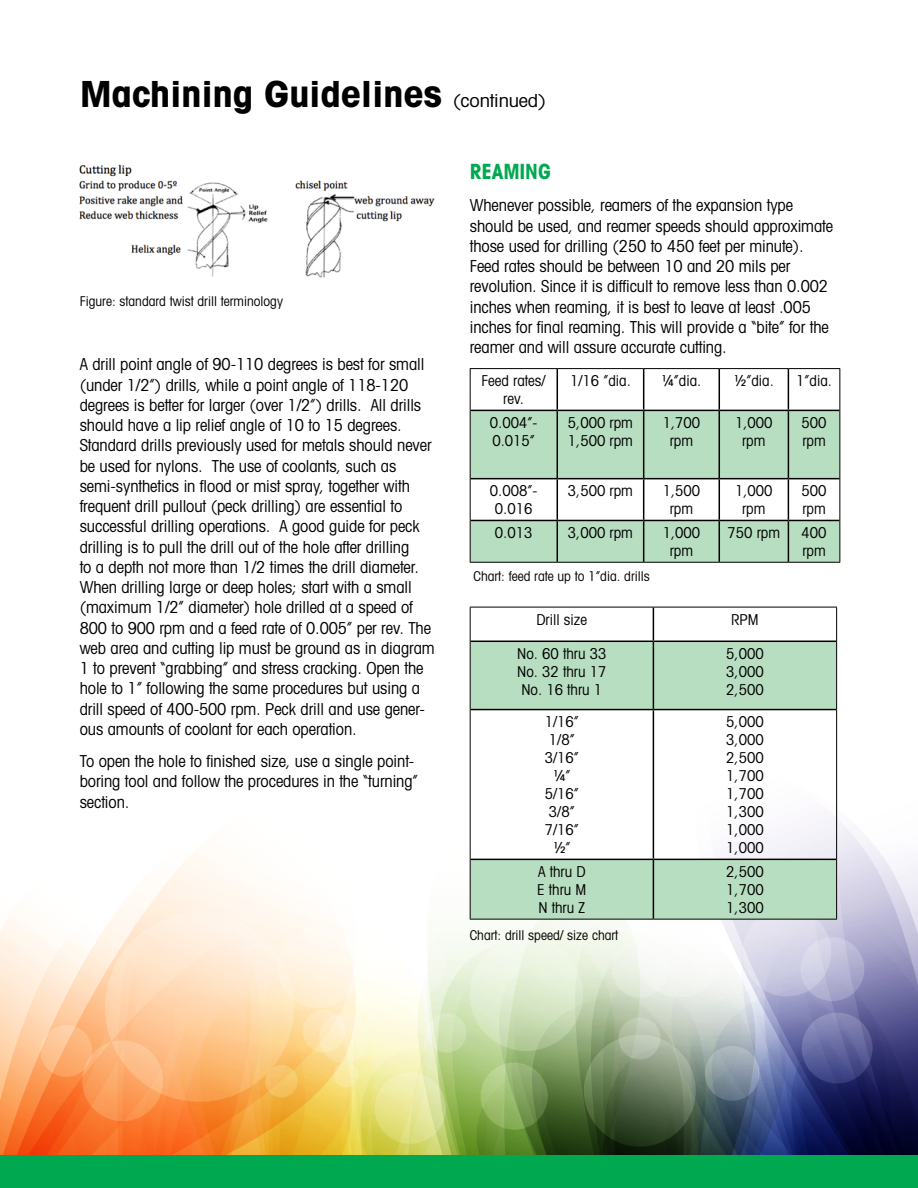
<style>
.page{position:relative;width:918px;height:1188px;background:#fff}
.page>*{position:absolute;margin:0;border:0;box-sizing:border-box;transform-origin:0 0}
.t1{font:700 condensed 36px "Avant Garde";letter-spacing:-.01em;color:#000;scale:1.15 1}
.t2{font:700 condensed 21px "Avant Garde";letter-spacing:-.005em;color:#00a94f}
.t3{font:condensed 16.5px/20.2px "Avant Garde";letter-spacing:-.005em;color:#000}
.t4{font:condensed 15px/18px "Avant Garde";color:#000;text-align:center}
.t5{font:condensed 13.5px "Avant Garde";color:#000}
.s1{font-weight:400;font-size:18px}
</style>
<div class="page">
<img style="left:0;top:788px;width:918px;height:368px">
<div style="left:0;top:1156px;width:918px;height:32px;background:#00a94f"></div>
<img style="left:79px;top:164px;width:356px;height:114px">
<svg style="left:471px;top:411px;width:368px;height:151px;fill:#b8dec1"></svg>
<hr style="left:470px;top:368px;width:87px;height:1px;background:#000">
<hr style="left:470px;top:369px;width:1px;height:41px;background:#000">
<hr style="left:557px;top:368px;width:87px;height:1px;background:#000">
<hr style="left:644px;top:368px;width:75px;height:1px;background:#000">
<hr style="left:719px;top:368px;width:69px;height:1px;background:#000">
<hr style="left:788px;top:368px;width:52px;height:1px;background:#000">
<hr style="left:839px;top:369px;width:1px;height:41px;background:#000">
<hr style="left:470px;top:410px;width:1px;height:69px;background:#000">
<hr style="left:839px;top:410px;width:1px;height:69px;background:#000">
<hr style="left:470px;top:479px;width:1px;height:41px;background:#000">
<hr style="left:839px;top:479px;width:1px;height:41px;background:#000">
<hr style="left:470px;top:520px;width:1px;height:42px;background:#000">
<hr style="left:839px;top:520px;width:1px;height:42px;background:#000">
<hr style="left:470px;top:562px;width:87px;height:1px;background:#000">
<hr style="left:557px;top:562px;width:87px;height:1px;background:#000">
<hr style="left:644px;top:562px;width:75px;height:1px;background:#000">
<hr style="left:719px;top:562px;width:69px;height:1px;background:#000">
<hr style="left:788px;top:562px;width:52px;height:1px;background:#000">
<hr style="left:557px;top:369px;width:1px;height:41px;background:#000">
<hr style="left:643px;top:369px;width:1px;height:41px;background:#000">
<hr style="left:719px;top:369px;width:1px;height:41px;background:#000">
<hr style="left:788px;top:369px;width:1px;height:41px;background:#000">
<hr style="left:471px;top:410px;width:86px;height:1px;background:#000">
<hr style="left:557px;top:410px;width:87px;height:1px;background:#000">
<hr style="left:557px;top:411px;width:1px;height:67px;background:#000">
<hr style="left:644px;top:410px;width:75px;height:1px;background:#000">
<hr style="left:643px;top:411px;width:1px;height:67px;background:#000">
<hr style="left:719px;top:410px;width:69px;height:1px;background:#000">
<hr style="left:719px;top:411px;width:1px;height:67px;background:#000">
<hr style="left:788px;top:410px;width:51px;height:1px;background:#000">
<hr style="left:788px;top:411px;width:1px;height:67px;background:#000">
<hr style="left:471px;top:478px;width:86px;height:1px;background:#000">
<hr style="left:557px;top:478px;width:87px;height:1px;background:#000">
<hr style="left:557px;top:479px;width:1px;height:41px;background:#000">
<hr style="left:644px;top:478px;width:75px;height:1px;background:#000">
<hr style="left:643px;top:479px;width:1px;height:41px;background:#000">
<hr style="left:719px;top:478px;width:69px;height:1px;background:#000">
<hr style="left:719px;top:479px;width:1px;height:41px;background:#000">
<hr style="left:788px;top:478px;width:51px;height:1px;background:#000">
<hr style="left:788px;top:479px;width:1px;height:41px;background:#000">
<hr style="left:471px;top:520px;width:86px;height:1px;background:#000">
<hr style="left:557px;top:520px;width:87px;height:1px;background:#000">
<hr style="left:557px;top:521px;width:1px;height:41px;background:#000">
<hr style="left:644px;top:520px;width:75px;height:1px;background:#000">
<hr style="left:643px;top:521px;width:1px;height:41px;background:#000">
<hr style="left:719px;top:520px;width:69px;height:1px;background:#000">
<hr style="left:719px;top:521px;width:1px;height:41px;background:#000">
<hr style="left:788px;top:520px;width:51px;height:1px;background:#000">
<hr style="left:788px;top:521px;width:1px;height:41px;background:#000">
<svg style="left:471px;top:642px;width:365px;height:277px"></svg>
<hr style="left:470px;top:607px;width:183px;height:1px;background:#000">
<hr style="left:470px;top:607px;width:1px;height:34px;background:#000">
<hr style="left:653px;top:607px;width:184px;height:1px;background:#000">
<hr style="left:836px;top:607px;width:1px;height:34px;background:#000">
<hr style="left:470px;top:641px;width:1px;height:69px;background:#000">
<hr style="left:836px;top:641px;width:1px;height:69px;background:#000">
<hr style="left:470px;top:710px;width:1px;height:149px;background:#000">
<hr style="left:836px;top:710px;width:1px;height:149px;background:#000">
<hr style="left:470px;top:859px;width:1px;height:60px;background:#000">
<hr style="left:836px;top:859px;width:1px;height:60px;background:#000">
<hr style="left:470px;top:919px;width:183px;height:1px;background:#000">
<hr style="left:653px;top:919px;width:184px;height:1px;background:#000">
<hr style="left:653px;top:607px;width:1px;height:34px;background:#000">
<hr style="left:471px;top:641px;width:182px;height:1px;background:#000">
<hr style="left:653px;top:641px;width:183px;height:1px;background:#000">
<hr style="left:653px;top:642px;width:1px;height:67px;background:#000">
<hr style="left:471px;top:709px;width:182px;height:1px;background:#000">
<hr style="left:653px;top:709px;width:183px;height:1px;background:#000">
<hr style="left:653px;top:710px;width:1px;height:149px;background:#000">
<hr style="left:471px;top:859px;width:182px;height:1px;background:#000">
<hr style="left:653px;top:859px;width:183px;height:1px;background:#000">
<hr style="left:653px;top:860px;width:1px;height:59px;background:#000">
<h1 class="t1" style="left:80px;top:71px;width:407px">Machining Guidelines <span class="s1">(continued)</span></h1>
<p class="t5" style="left:80px;top:293px;width:205px">Figure: standard twist drill terminology</p>
<p class="t3" style="left:80px;top:354px;width:357px">A drill point angle of 90-110 degrees is best for small (under 1/2”) drills, while a point angle of 118-120 degrees is better for larger (over 1/2”) drills. All drills should have a lip relief angle of 10 to 15 degrees.<br>Standard drills previously used for metals should never be used for nylons. The use of coolants, such as semi-synthetics in flood or mist spray, together with frequent drill pullout (peck drilling) are essential to successful drilling operations. A good guide for peck drilling is to pull the drill out of the hole after drilling<br>to a depth not more than 1/2 times the drill diameter.<br>When drilling large or deep holes; start with a small (maximum 1/2” diameter) hole drilled at a speed of 800 to 900 rpm and a feed rate of 0.005” per rev. The web area and cutting lip must be ground as in diagram 1 to prevent “grabbing” and stress cracking. Open the hole to 1” following the same procedures but using a drill speed of 400-500 rpm. Peck drill and use gener&shy;ous amounts of coolant for each operation.</p>
<p class="t3" style="left:80px;top:751px;width:340px">To open the hole to finished size, use a single point&shy;boring tool and follow the procedures in the “turning” section.</p>
<p class="t2" style="left:470px;top:158px;width:83px">REAMING</p>
<p class="t3" style="left:470px;top:195px;width:365px">Whenever possible, reamers of the expansion type should be used, and reamer speeds should approximate those used for drilling (250 to 450 feet per minute).<br>Feed rates should be between 10 and 20 mils per revolution. Since it is difficult to remove less than 0.002 inches when reaming, it is best to leave at least .005 inches for final reaming. This will provide a “bite” for the reamer and will assure accurate cutting.</p>
<p class="t4" style="left:482px;top:372px;width:66px">Feed rates/ rev.</p>
<p class="t4" style="left:570px;top:372px;width:62px">1/16 ”dia.</p>
<p class="t4" style="left:661px;top:372px;width:42px">¼”dia.</p>
<p class="t4" style="left:734px;top:372px;width:42px">½”dia.</p>
<p class="t4" style="left:796px;top:372px;width:37px">1”dia.</p>
<p class="t4" style="left:490px;top:413px;width:49px;text-align:left">0.004”-<br>0.015”</p>
<p class="t4" style="left:568px;top:413px;width:67px;text-align:left">5,000 rpm<br>1,500 rpm</p>
<p class="t4" style="left:663px;top:413px;width:39px">1,700 rpm</p>
<p class="t4" style="left:735px;top:413px;width:39px">1,000 rpm</p>
<p class="t4" style="left:802px;top:413px;width:27px;text-align:left">500 rpm</p>
<p class="t4" style="left:490px;top:482px;width:49px">0.008”-<br>0.016</p>
<p class="t4" style="left:568px;top:482px;width:67px">3,500 rpm</p>
<p class="t4" style="left:663px;top:482px;width:39px">1,500 rpm</p>
<p class="t4" style="left:735px;top:482px;width:39px">1,000 rpm</p>
<p class="t4" style="left:802px;top:482px;width:27px;text-align:left">500 rpm</p>
<p class="t4" style="left:495px;top:524px;width:39px">0.013</p>
<p class="t4" style="left:568px;top:524px;width:67px">3,000 rpm</p>
<p class="t4" style="left:663px;top:524px;width:39px">1,000 rpm</p>
<p class="t4" style="left:728px;top:524px;width:54px">750 rpm</p>
<p class="t4" style="left:802px;top:524px;width:27px;text-align:left">400 rpm</p>
<p class="t5" style="left:474px;top:567px;width:178px">Chart: feed rate up to 1”dia. drills</p>
<p class="t4" style="left:536px;top:610px;width:52px">Drill size</p>
<p class="t4" style="left:731px;top:610px;width:29px">RPM</p>
<p class="t4" style="left:517px;top:644px;width:91px;text-align:justify">No. 60 thru 33<br>No. 32 thru 17<br>No. 16 thru 1</p>
<p class="t4" style="left:726px;top:644px;width:39px;text-align:justify">5,000<br>3,000<br>2,500</p>
<p class="t4" style="left:545px;top:713px;width:36px">1/16”<br>1/8”<br>3/16” ¼”<br>5/16”<br>3/8”<br>7/16” ½”</p>
<p class="t4" style="left:726px;top:713px;width:39px;text-align:justify">5,000<br>3,000<br>2,500<br>1,700<br>1,700<br>1,300<br>1,000<br>1,000</p>
<p class="t4" style="left:537px;top:862px;width:51px;text-align:justify">A thru D E thru M N thru Z</p>
<p class="t4" style="left:726px;top:862px;width:39px;text-align:justify">2,500<br>1,700<br>1,300</p>
<p class="t5" style="left:470px;top:927px;width:150px">Chart: drill speed/ size chart</p>
</div>
